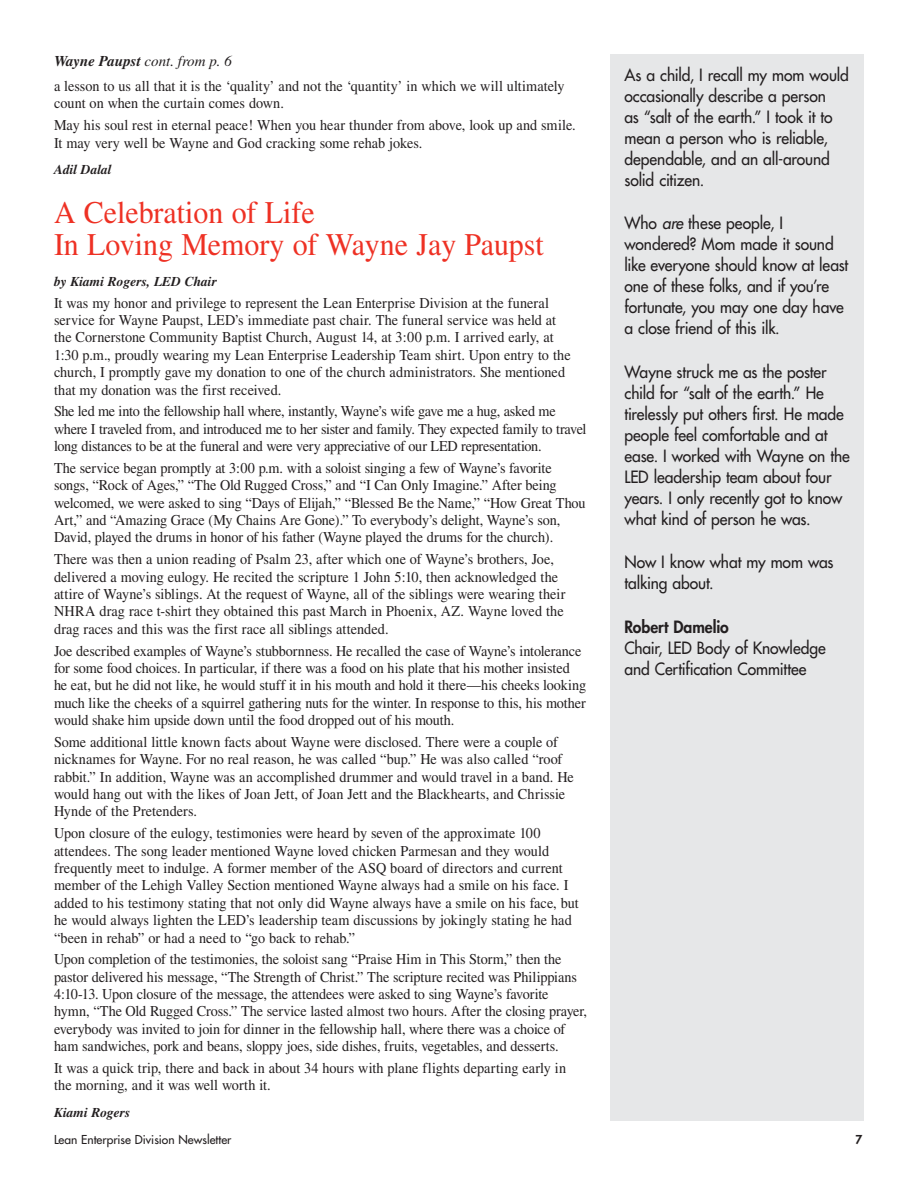
<style>
.page{position:relative;width:918px;height:1188px;background:#fff}
.page>*{position:absolute;margin:0;border:0;box-sizing:border-box;transform-origin:0 0}
.t1{font:31.5px/31.5px "Times";color:#ee3124;scale:.95 1}
.t2{font:16.5px/21px "Futura";letter-spacing:-.005em;color:#231f20;scale:.95 1}
.t3{font:800 16.5px "Futura";color:#231f20;scale:.95 1}
.t4{font:15px/17.4px "Times";letter-spacing:-.005em;color:#231f20;scale:.95 1}
.t5{font:italic 15px "Times";color:#231f20}
.t6{font:italic 700 13.5px "Times";color:#231f20}
.t7{font:12px "Futura";color:#231f20}
.t8{font:800 12px "Futura";color:#231f20}
.s1{font-weight:700}
.s2{font-style:italic}
</style>
<div class="page">
<div style="left:611px;top:54px;width:253px;height:1067px;background:#e6e7e8"></div>
<p class="t5" style="left:54px;top:53px;width:179px"><span class="s1">Wayne Paupst</span> cont. from p. 6</p>
<p class="t4" style="left:54px;top:77px;width:539px">a lesson to us all that it is the ‘quality’ and not the ‘quantity’ in which we will ultimately count on when the curtain comes down.</p>
<p class="t4" style="left:54px;top:116px;width:551px">May his soul rest in eternal peace! When you hear thunder from above, look up and smile.<br>It may very well be Wayne and God cracking some rehab jokes.</p>
<p class="t6" style="left:54px;top:161px;width:59px">Adil Dalal</p>
<h1 class="t1" style="left:54px;top:197px;width:517px">A Celebration of Life<br>In Loving Memory of Wayne Jay Paupst</h1>
<p class="t6" style="left:54px;top:273px;width:164px">by Kiami Rogers, LED Chair</p>
<p class="t4" style="left:54px;top:294px;width:545px">It was my honor and privilege to represent the Lean Enterprise Division at the funeral service for Wayne Paupst, LED’s immediate past chair. The funeral service was held at the Cornerstone Community Baptist Church, August 14, at 3:00 p.m. I arrived early, at 1:30 p.m., proudly wearing my Lean Enterprise Leadership Team shirt. Upon entry to the church, I promptly gave my donation to one of the church administrators. She mentioned that my donation was the first received.</p>
<p class="t4" style="left:54px;top:403px;width:562px">She led me into the fellowship hall where, instantly, Wayne’s wife gave me a hug, asked me where I traveled from, and introduced me to her sister and family. They expected family to travel long distances to be at the funeral and were very appreciative of our LED representation.</p>
<p class="t4" style="left:54px;top:459px;width:561px">The service began promptly at 3:00 p.m. with a soloist singing a few of Wayne’s favorite songs, “Rock of Ages,” “The Old Rugged Cross,” and “I Can Only Imagine.” After being welcomed, we were asked to sing “Days of Elijah,” “Blessed Be the Name,” “How Great Thou Art,” and “Amazing Grace (My Chains Are Gone).” To everybody’s delight, Wayne’s son, David, played the drums in honor of his father (Wayne played the drums for the church).</p>
<p class="t4" style="left:54px;top:550px;width:540px">There was then a union reading of Psalm 23, after which one of Wayne’s brothers, Joe, delivered a moving eulogy. He recited the scripture 1 John 5:10, then acknowledged the attire of Wayne’s siblings. At the request of Wayne, all of the siblings were wearing their NHRA drag race t-shirt they obtained this past March in Phoenix, AZ. Wayne loved the drag races and this was the first race all siblings attended.</p>
<p class="t4" style="left:54px;top:642px;width:562px">Joe described examples of Wayne’s stubbornness. He recalled the case of Wayne’s intolerance for some food choices. In particular, if there was a food on his plate that his mother insisted he eat, but he did not like, he would stuff it in his mouth and hold it there—his cheeks looking much like the cheeks of a squirrel gathering nuts for the winter. In response to this, his mother would shake him upside down until the food dropped out of his mouth.</p>
<p class="t4" style="left:54px;top:733px;width:549px">Some additional little known facts about Wayne were disclosed. There were a couple of nicknames for Wayne. For no real reason, he was called “bup.” He was also called “roof rabbit.” In addition, Wayne was an accomplished drummer and would travel in a band. He would hang out with the likes of Joan Jett, of Joan Jett and the Blackhearts, and Chrissie Hynde of the Pretenders.</p>
<p class="t4" style="left:54px;top:824px;width:554px">Upon closure of the eulogy, testimonies were heard by seven of the approximate 100 attendees. The song leader mentioned Wayne loved chicken Parmesan and they would frequently meet to indulge. A former member of the ASQ board of directors and current member of the Lehigh Valley Section mentioned Wayne always had a smile on his face. I added to his testimony stating that not only did Wayne always have a smile on his face, but he would always lighten the LED’s leadership team discussions by jokingly stating he had “been in rehab” or had a need to “go back to rehab.”</p>
<p class="t4" style="left:54px;top:950px;width:563px">Upon completion of the testimonies, the soloist sang “Praise Him in This Storm,” then the pastor delivered his message, “The Strength of Christ.” The scripture recited was Philippians 4:10-13. Upon closure of the message, the attendees were asked to sing Wayne’s favorite hymn, “The Old Rugged Cross.” The service lasted almost two hours. After the closing prayer, everybody was invited to join for dinner in the fellowship hall, where there was a choice of ham sandwiches, pork and beans, sloppy joes, side dishes, fruits, vegetables, and desserts.</p>
<p class="t4" style="left:54px;top:1059px;width:541px">It was a quick trip, there and back in about 34 hours with plane flights departing early in the morning, and it was well worth it.</p>
<p class="t6" style="left:54px;top:1104px;width:78px">Kiami Rogers</p>
<p class="t2" style="left:624px;top:64px;width:238px">As a child, I recall my mom would occasionally describe a person<br>as “salt of the earth.” I took it to mean a person who is reliable, dependable, and an all-around solid citizen.</p>
<p class="t2" style="left:624px;top:212px;width:237px">Who <span class="s2">are</span> these people, I wondered? Mom made it sound like everyone should know at least one of these folks, and if you’re fortunate, you may one day have a close friend of this ilk.</p>
<p class="t2" style="left:624px;top:361px;width:239px">Wayne struck me as the poster child for “salt of the earth.” He tirelessly put others first. He made people feel comfortable and at ease. I worked with Wayne on the<br>LED leadership team about four years. I only recently got to know what kind of person he was.</p>
<p class="t2" style="left:624px;top:551px;width:222px">Now I know what my mom was talking about.</p>
<p class="t3" style="left:624px;top:616px;width:111px">Robert Damelio</p>
<p class="t2" style="left:624px;top:637px;width:213px">Chair, LED Body of Knowledge and Certification Committee</p>
<p class="t7" style="left:54px;top:1131px;width:179px">Lean Enterprise Division Newsletter</p>
<p class="t8" style="left:855px;top:1131px;width:8px">7</p>
</div>
